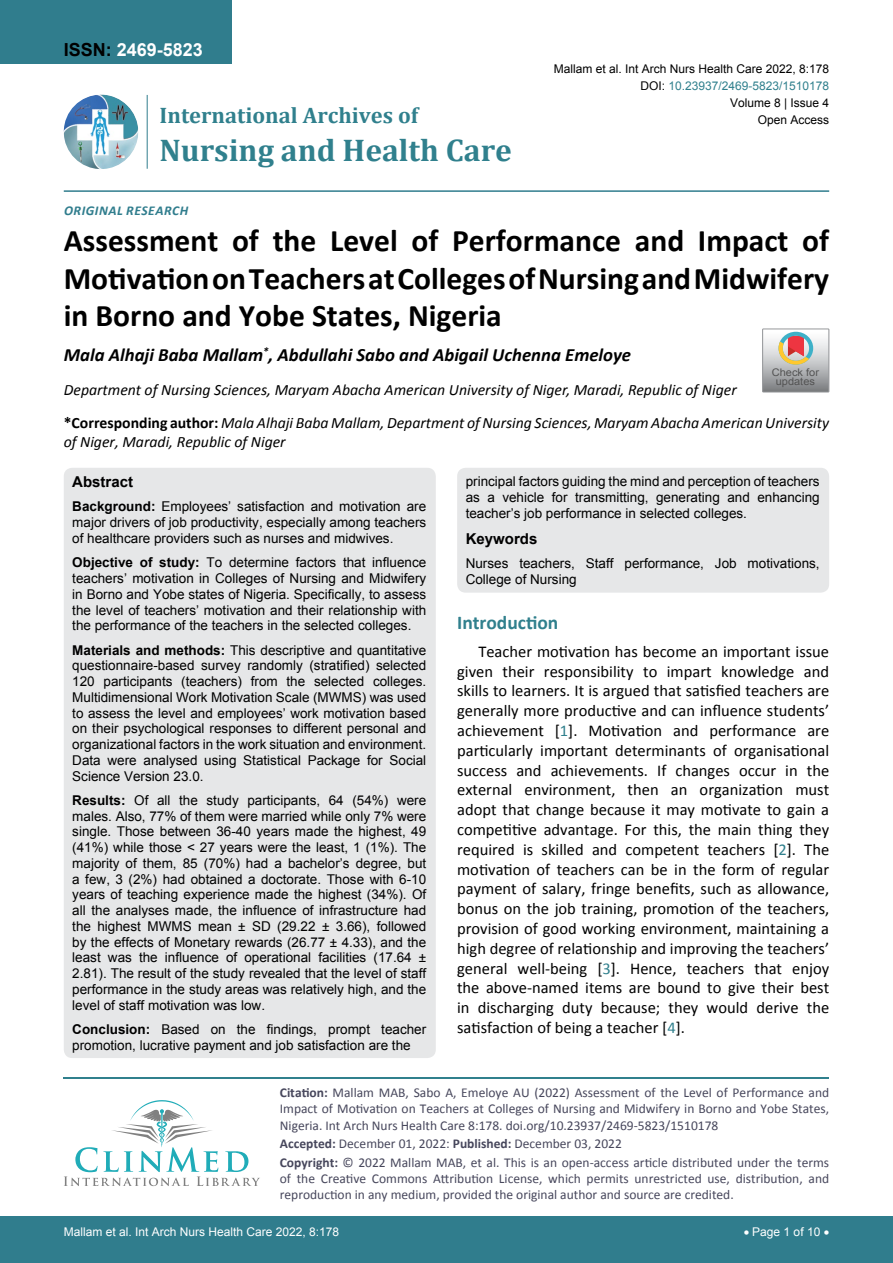
<style>
.page{position:relative;width:893px;height:1263px;background:#fff}
.page>*{position:absolute;margin:0;border:0;box-sizing:border-box;transform-origin:0 0}
.t1{font:700 31.5px/37.5px "Calibri";color:#000;text-align:justify}
.t2{font:700 31.5px "Cambria";color:#30808d}
.t3{font:700 22.5px "Cambria";color:#30808d}
.t4{font:700 19.5px "Calibri";color:#30808d}
.t5{font:italic 700 18.75px "Calibri";color:#000}
.t6{font:700 18px "Arial";color:#fff}
.t7{font:16.5px/19.8px "Calibri";color:#000;text-align:justify}
.t8{font:italic 15.75px/18.9px "Calibri";color:#000}
.t9{font:700 15px "Arial";color:#000}
.t10{font:13.5px/15.8px "Arial";color:#000;text-align:justify}
.t11{font:13.5px/16.2px "Calibri";color:#47475c}
.t12{font:italic 700 13.5px "Calibri";letter-spacing:.04em;color:#307d8d}
.t13{font:12px "Arial";color:#000}
.t14{font:12px "Arial";color:#fff}
.t15{font:12px "Arial";color:#30808d}
.t16{font:10.5px/9px "Arial";color:#535353;text-align:center;scale:1.06 1}
.s1{color:#000}
.s2{font-weight:700;font-style:normal}
.s3{font-weight:700}
.s4{color:#30808d}
</style>
<div class="page">
<hr style="left:64px;top:1077px;width:765px;height:1px;background:#30808d">
<svg style="left:64px;top:1100px;width:196px;height:86px"></svg>
<div style="left:0;top:1217px;width:893px;height:46px;background:#307d8d"></div>
<div style="left:0;top:0;width:231px;height:64px;background:#307d8d"></div>
<img style="left:64px;top:95px;width:74px;height:74px;border-radius:37px">
<hr style="left:147px;top:95px;width:1px;height:74px;background:#307d8d">
<hr style="left:64px;top:190px;width:765px;height:2px;background:#307d8d">
<div style="left:64px;top:468px;width:372px;height:590px;background:#e6e7e8;border-radius:9px"></div>
<div style="left:457px;top:468px;width:372px;height:125px;background:#e6e7e8;border-radius:9px"></div>
<svg style="left:763px;top:329px;width:66px;height:63px;background:#bdb6b3"></svg>
<h3 class="t6" style="left:64px;top:38px;width:141px"><span class="s1">ISSN:</span> 2469-5823</h3>
<h2 class="t3" style="left:160px;top:100px;width:260px">International Archives of</h2>
<h1 class="t2" style="left:160px;top:128px;width:354px">Nursing and Health Care</h1>
<p class="t12" style="left:64px;top:202px;width:71px">Original Resea</p>
<p class="t12" style="left:164px;top:202px;width:26px">rch</p>
<p class="t13" style="left:554px;top:60px;width:277px">Mallam et al. Int Arch Nurs Health Care 2022, 8:178</p>
<p class="t13" style="left:730px;top:95px;width:101px">Volume 8 | Issue 4</p>
<p class="t15" style="left:640px;top:78px;width:190px"><span class="s1">DOI:</span> 10.23937/2469-5823/1510178</p>
<p class="t13" style="left:758px;top:112px;width:73px">Open Access</p>
<h1 class="t1" style="left:64px;top:222px;width:767px">Assessment of the Level of Performance and Impact of Motivation on Teachers at Colleges of Nursing and Midwifery in Borno and Yobe States, Nigeria</h1>
<h3 class="t5" style="left:64px;top:343px;width:569px">Mala Alhaji Baba Mallam<sup>*</sup>, Abdullahi Sabo and Abigail Uchenna Emeloye</h3>
<p class="t8" style="left:64px;top:379px;width:674px">Department of Nursing Sciences, Maryam Abacha American University of Niger, Maradi, Republic of Niger</p>
<p class="t16" style="left:772px;top:368px;width:46px">Check for updates</p>
<p class="t8" style="left:64px;top:412px;width:767px"><span class="s2">*Corresponding author:</span> Mala Alhaji Baba Mallam, Department of Nursing Sciences, Maryam Abacha American University of Niger, Maradi, Republic of Niger</p>
<p class="t9" style="left:72px;top:472px;width:62px">Abstract</p>
<p class="t10" style="left:72px;top:499px;width:355px"><span class="s3">Background:</span> Employees’ satisfaction and motivation are major drivers of job productivity, especially among teachers of healthcare providers such as nurses and midwives.</p>
<p class="t10" style="left:72px;top:555px;width:355px"><span class="s3">Objective of study:</span> To determine factors that influence teachers’ motivation in Colleges of Nursing and Midwifery in Borno and Yobe states of Nigeria. Specifically, to assess the level of teachers’ motivation and their relationship with the performance of the teachers in the selected colleges.</p>
<p class="t10" style="left:72px;top:642px;width:356px"><span class="s3">Materials and methods:</span> This descriptive and quantitative questionnaire-based survey randomly (stratified) selected 120 participants (teachers) from the selected colleges.<br>Multidimensional Work Motivation Scale (MWMS) was used to assess the level and employees’ work motivation based on their psychological responses to different personal and organizational factors in the work situation and environment.<br>Data were analysed using Statistical Package for Social Science Version 23.0.</p>
<p class="t10" style="left:72px;top:792px;width:356px"><span class="s3">Results:</span> Of all the study participants, 64 (54%) were males. Also, 77% of them were married while only 7% were single. Those between 36-40 years made the highest, 49 (41%) while those &lt; 27 years were the least, 1 (1%). The majority of them, 85 (70%) had a bachelor’s degree, but a few, 3 (2%) had obtained a doctorate. Those with 6-10 years of teaching experience made the highest (34%). Of all the analyses made, the influence of infrastructure had the highest MWMS mean ± SD (29.22 ± 3.66), followed by the effects of Monetary rewards (26.77 ± 4.33), and the least was the influence of operational facilities (17.64 ± 2.81). The result of the study revealed that the level of staff performance in the study areas was relatively high, and the level of staff motivation was low.</p>
<p class="t10" style="left:72px;top:1021px;width:355px"><span class="s3">Conclusion:</span> Based on the findings, prompt teacher promotion, lucrative payment and job satisfaction are the</p>
<p class="t10" style="left:466px;top:474px;width:355px">principal factors guiding the mind and perception of teachers as a vehicle for transmitting, generating and enhancing teacher’s job performance in selected colleges.</p>
<p class="t9" style="left:466px;top:529px;width:73px">Keywords</p>
<p class="t10" style="left:466px;top:556px;width:355px">Nurses teachers, Staff performance, Job motivations,<br>College of Nursing</p>
<h3 class="t4" style="left:457px;top:610px;width:103px">Introduction</h3>
<p class="t7" style="left:457px;top:641px;width:374px;text-indent:21px">Teacher motivation has become an important issue given their responsibility to impart knowledge and skills to learners. It is argued that satisfied teachers are generally more productive and can influence students’ achievement [<span class="s4">1</span>]. Motivation and performance are particularly important determinants of organisational success and achievements. If changes occur in the external environment, then an organization must adopt that change because it may motivate to gain a competitive advantage. For this, the main thing they required is skilled and competent teachers [<span class="s4">2</span>]. The motivation of teachers can be in the form of regular payment of salary, fringe benefits, such as allowance, bonus on the job training, promotion of the teachers, provision of good working environment, maintaining a high degree of relationship and improving the teachers’ general well-being [<span class="s4">3</span>]. Hence, teachers that enjoy the above-named items are bound to give their best in discharging duty because; they would derive the satisfaction of being a teacher [<span class="s4">4</span>].</p>
<p class="t11" style="left:280px;top:1084px;width:551px;text-align:justify"><span class="s3">Citation:</span> Mallam MAB, Sabo A, Emeloye AU (2022) Assessment of the Level of Performance and Impact of Motivation on Teachers at Colleges of Nursing and Midwifery in Borno and Yobe States, Nigeria. Int Arch Nurs Health Care 8:178. doi.org/10.23937/2469-5823/1510178</p>
<p class="t11" style="left:280px;top:1134px;width:551px;line-height:18.6px"><span class="s3">Accepted:</span> December 01, 2022: <span class="s3">Published:</span> December 03, 2022<br><span class="s3">Copyright:</span> © 2022 Mallam MAB, et al. This is an open-access article distributed under the terms</p>
<p class="t11" style="left:280px;top:1170px;width:551px">of the Creative Commons Attribution License, which permits unrestricted use, distribution, and reproduction in any medium, provided the original author and source are credited.</p>
<p class="t14" style="left:64px;top:1223px;width:277px">Mallam et al. Int Arch Nurs Health Care 2022, 8:178</p>
<p class="t14" style="left:744px;top:1223px;width:87px">• Page 1 of 10 •</p>
</div>
